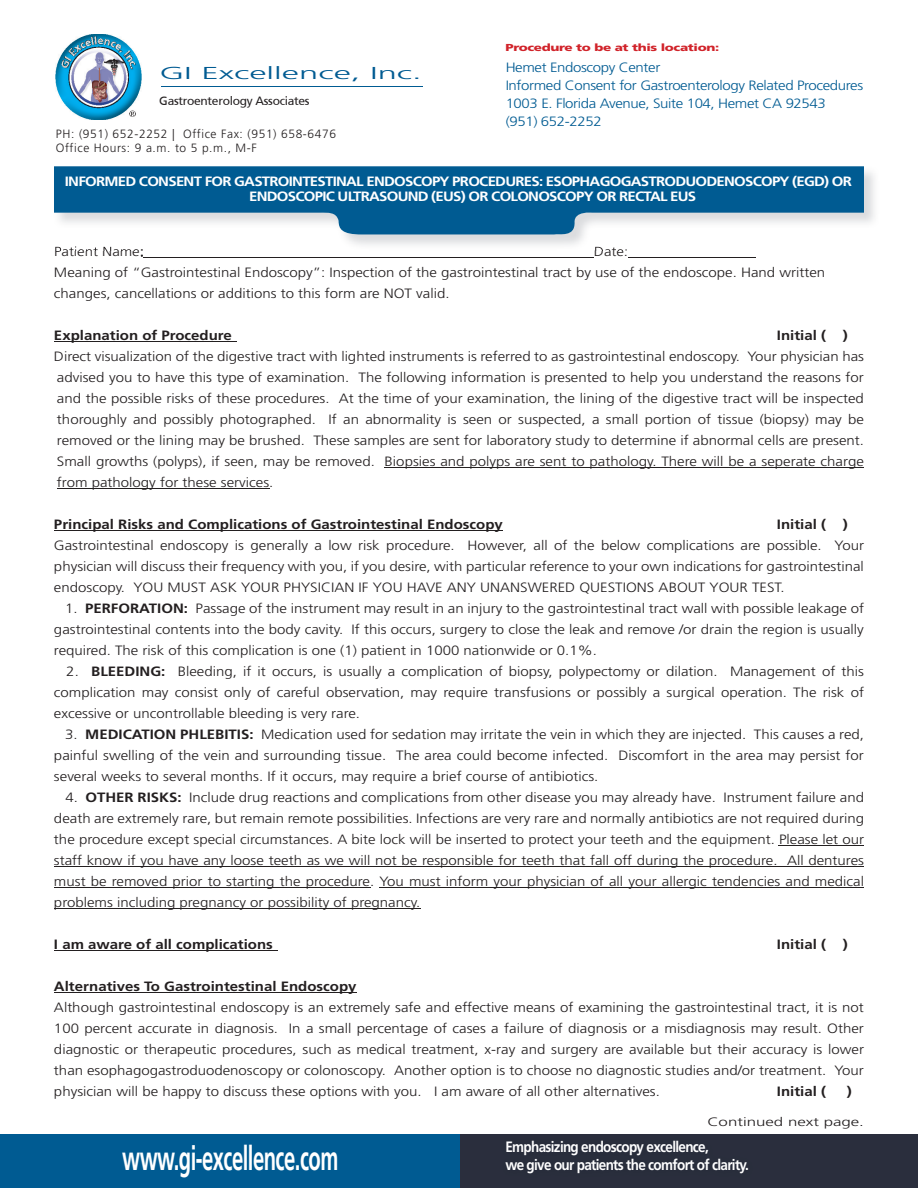
<style>
.page{position:relative;width:918px;height:1188px;background:#fff}
.page>*{position:absolute;margin:0;border:0;box-sizing:border-box;transform-origin:0 0}
.t1{font:700 33.75px "Frutiger LT Std";letter-spacing:-.025em;color:#fff;scale:.6 1}
.t2{font:300 17.25px "Frutiger LT Std";color:#005b92;scale:2 1}
.t3{font:700 15px/18px "Frutiger LT Std";letter-spacing:-.05em;color:#fff;scale:.9 1}
.t4{font:300 13.5px/21px "Frutiger LT Std";color:#231f20;text-align:justify;scale:1.11 1}
.t5{font:700 13.5px "Frutiger LT Std";color:#231f20;scale:1.11 1}
.t6{font:700 13.5px/15px "Frutiger LT Std";letter-spacing:-.05em;color:#fff;scale:1.11 1}
.t7{font:300 13.5px/18px "Frutiger LT Std";letter-spacing:-.025em;color:#005b92;scale:1.11 1}
.t8{font:300 12.15px "Frutiger LT Std";color:#231f20;scale:1.39 1}
.t9{font:300 12px/14.4px "Frutiger LT Std";letter-spacing:.05em;color:#231f20}
.t10{font:12px "Frutiger SAIN Rmv 1 Roman";letter-spacing:-.025em;color:#231f20}
.t11{font:900 10.2px "Frutiger LT Std";letter-spacing:-.025em;color:#d1232a;scale:1.33 1}
.s1{font-weight:700}
</style>
<div class="page">
<hr style="left:144px;top:257px;width:450px;height:1px;background:#231f20">
<hr style="left:628px;top:257px;width:128px;height:1px;background:#231f20">
<hr style="left:54px;top:341px;width:182px;height:1px;background:#231f20">
<hr style="left:385px;top:467px;width:479px;height:1px;background:#231f20">
<hr style="left:57px;top:488px;width:212px;height:1px;background:#231f20">
<hr style="left:54px;top:530px;width:449px;height:1px;background:#231f20">
<hr style="left:779px;top:845px;width:85px;height:1px;background:#231f20">
<hr style="left:54px;top:866px;width:810px;height:1px;background:#231f20">
<hr style="left:54px;top:887px;width:316px;height:1px;background:#231f20">
<hr style="left:379px;top:887px;width:485px;height:1px;background:#231f20">
<hr style="left:54px;top:908px;width:366px;height:1px;background:#231f20">
<hr style="left:54px;top:950px;width:223px;height:1px;background:#231f20">
<hr style="left:54px;top:992px;width:303px;height:1px;background:#231f20">
<img style="left:55px;top:246px;width:84px;height:4px">
<img style="left:595px;top:247px;width:32px;height:3px">
<svg style="left:54px;top:166px;width:810px;height:72px;fill:#005b92"></svg>
<hr style="left:161px;top:86px;width:262px;height:1px;background:#005b92">
<div style="left:0;top:1134px;width:460px;height:54px;background:#005b92"></div>
<div style="left:460px;top:1134px;width:458px;height:54px;background:#2a2e3d"></div>
<img style="left:56px;top:34px;width:85px;height:86px">
<p class="t2" style="left:159px;top:63px;width:133px">GI Excellence, Inc.</p>
<p class="t10" style="left:159px;top:93px;width:152px">Gastroenterology Associates</p>
<p class="t9" style="left:56px;top:127px;width:282px">PH: (951) 652-2252 | Office Fax: (951) 658-6476<br>Office Hours: 9 a.m. to 5 p.m., M-F</p>
<p class="t11" style="left:505px;top:41px;width:162px">Procedure to be at this location:</p>
<p class="t7" style="left:506px;top:59px;width:324px">Hemet Endoscopy Center<br>Informed Consent for Gastroenterology Related Procedures 1003 E. Florida Avenue, Suite 104, Hemet CA 92543<br>(951) 652-2252</p>
<p class="t6" style="left:249px;top:174px;width:545px;text-indent:-184px">INFORMED CONSENT FOR GASTROINTESTINAL ENDOSCOPY PROCEDURES: ESOPHAGOGASTRODUODENOSCOPY (EGD) OR<br>ENDOSCOPIC ULTRASOUND (EUS) OR COLONOSCOPY OR RECTAL EUS</p>
<p class="t4" style="left:54px;top:241px;width:83px">Patient Name:</p>
<p class="t4" style="left:54px;top:241px;width:696px;text-align:left;text-indent:540px">Date:<br>Meaning of “Gastrointestinal Endoscopy”: Inspection of the gastrointestinal tract by use of the endoscope. Hand written changes, cancellations or additions to this form are NOT valid.</p>
<p class="t5" style="left:54px;top:328px;width:162px">Explanation of Procedure</p>
<p class="t5" style="left:777px;top:328px;width:65px">Initial ( )</p>
<p class="t4" style="left:54px;top:346px;width:731px">Direct visualization of the digestive tract with lighted instruments is referred to as gastrointestinal endoscopy. Your physician has advised you to have this type of examination. The following information is presented to help you understand the reasons for and the possible risks of these procedures. At the time of your examination, the lining of the digestive tract will be inspected thoroughly and possibly photographed. If an abnormality is seen or suspected, a small portion of tissue (biopsy) may be removed or the lining may be brushed. These samples are sent for laboratory study to determine if abnormal cells are present.<br>Small growths (polyps), if seen, may be removed. Biopsies and polyps are sent to pathology. There will be a seperate charge from pathology for these services.</p>
<p class="t5" style="left:54px;top:517px;width:406px">Principal Risks and Complications of Gastrointestinal Endoscopy</p>
<p class="t5" style="left:777px;top:517px;width:65px">Initial ( )</p>
<p class="t4" style="left:54px;top:535px;width:731px">Gastrointestinal endoscopy is generally a low risk procedure. However, all of the below complications are possible. Your physician will discuss their frequency with you, if you desire, with particular reference to your own indications for gastrointestinal endoscopy. YOU MUST ASK YOUR PHYSICIAN IF YOU HAVE ANY UNANSWERED QUESTIONS ABOUT YOUR TEST.</p>
<p class="t4" style="left:54px;top:598px;width:731px;text-indent:11px">1. <span class="s1">PERFORATION:</span> Passage of the instrument may result in an injury to the gastrointestinal tract wall with possible leakage of gastrointestinal contents into the body cavity. If this occurs, surgery to close the leak and remove /or drain the region is usually required. The risk of this complication is one (1) patient in 1000 nationwide or 0.1%.</p>
<p class="t4" style="left:54px;top:661px;width:731px;text-indent:12px">2. <span class="s1">BLEEDING:</span> Bleeding, if it occurs, is usually a complication of biopsy, polypectomy or dilation. Management of this complication may consist only of careful observation, may require transfusions or possibly a surgical operation. The risk of excessive or uncontrollable bleeding is very rare.</p>
<p class="t4" style="left:54px;top:724px;width:731px;text-indent:11px">3. <span class="s1">MEDICATION PHLEBITIS:</span> Medication used for sedation may irritate the vein in which they are injected. This causes a red, painful swelling of the vein and surrounding tissue. The area could become infected. Discomfort in the area may persist for several weeks to several months. If it occurs, may require a brief course of antibiotics.</p>
<p class="t4" style="left:54px;top:787px;width:731px;text-indent:11px">4. <span class="s1">OTHER RISKS:</span> Include drug reactions and complications from other disease you may already have. Instrument failure and death are extremely rare, but remain remote possibilities. Infections are very rare and normally antibiotics are not required during the procedure except special circumstances. A bite lock will be inserted to protect your teeth and the equipment. Please let our staff know if you have any loose teeth as we will not be responsible for teeth that fall off during the procedure. All dentures must be removed prior to starting the procedure. You must inform your physician of all your allergic tendencies and medical problems including pregnancy or possibility of pregnancy.</p>
<p class="t5" style="left:54px;top:937px;width:199px">I am aware of all complications</p>
<p class="t5" style="left:777px;top:937px;width:65px">Initial ( )</p>
<p class="t5" style="left:54px;top:979px;width:274px">Alternatives To Gastrointestinal Endoscopy</p>
<p class="t4" style="left:54px;top:997px;width:731px">Although gastrointestinal endoscopy is an extremely safe and effective means of examining the gastrointestinal tract, it is not 100 percent accurate in diagnosis. In a small percentage of cases a failure of diagnosis or a misdiagnosis may result. Other diagnostic or therapeutic procedures, such as medical treatment, x-ray and surgery are available but their accuracy is lower than esophagogastroduodenoscopy or colonoscopy. Another option is to choose no diagnostic studies and/or treatment. Your physician will be happy to discuss these options with you. I am aware of all other alternatives.</p>
<p class="t5" style="left:777px;top:1084px;width:46px">Initial (</p>
<p class="t5" style="left:847px;top:1084px;width:6px">)</p>
<p class="t8" style="left:707px;top:1115px;width:114px">Continued next page.</p>
<h1 class="t1" style="left:122px;top:1138px;width:362px">www.gi-excellence.com</h1>
<p class="t3" style="left:505px;top:1138px;width:272px">Emphasizing endoscopy excellence,<br>we give our patients the comfort of clarity.</p>
</div>
